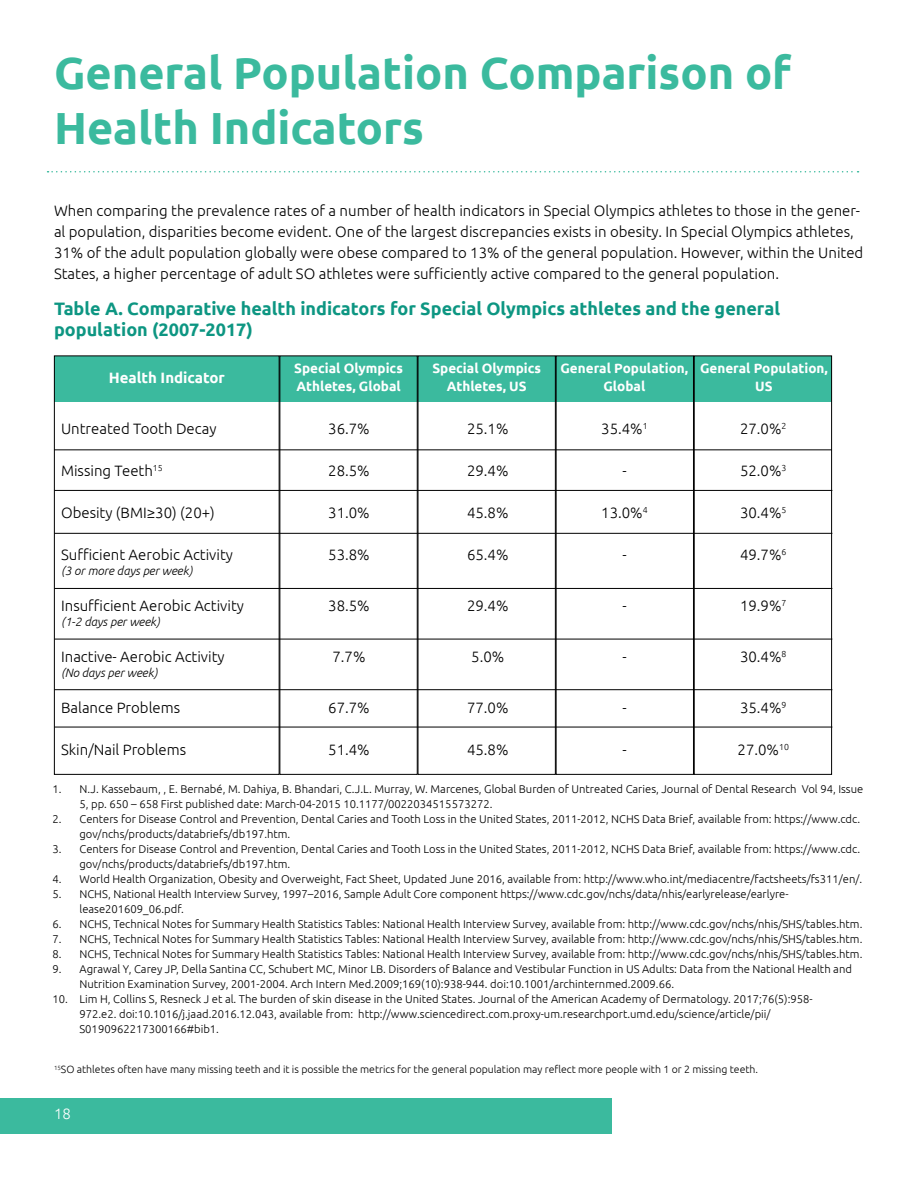
<style>
.page{position:relative;width:918px;height:1188px;background:#fff}
.page>*{position:absolute;margin:0;border:0;box-sizing:border-box;transform-origin:0 0}
.t1{font:700 45px/55.5px "Ubuntu";color:#3bba9e}
.t2{font:700 18px/21.6px "Ubuntu";color:#0d9682}
.t3{font:300 15px/21px "Ubuntu";color:#000}
.t4{font:700 15px "Ubuntu";color:#fff}
.t5{font:300 15px "Ubuntu";color:#fff}
.t6{font:700 13.5px/18px "Ubuntu";color:#fff;text-align:center}
.t7{font:italic 300 12px "Ubuntu";color:#000}
.t8{font:300 11.25px/15px "Ubuntu";color:#000}
.t9{font:300 10.5px "Ubuntu";color:#000}
</style>
<div class="page">
<div style="left:0;top:1098px;width:611px;height:36px;background:#3bba9e"></div>
<svg style="left:48px;top:171px;width:811px;height:1px"></svg>
<div style="left:54px;top:356px;width:778px;height:46px;background:#3bba9e"></div>
<div style="left:54px;top:356px;width:226px;height:419px;border:1px solid #000"></div>
<div style="left:280px;top:356px;width:138px;height:419px;border:1px solid #000"></div>
<div style="left:418px;top:356px;width:138px;height:419px;border:1px solid #000"></div>
<div style="left:556px;top:356px;width:138px;height:419px;border:1px solid #000"></div>
<div style="left:694px;top:356px;width:138px;height:419px;border:1px solid #000"></div>
<hr style="left:54px;top:449px;width:778px;height:1px;background:#000">
<hr style="left:54px;top:490px;width:778px;height:1px;background:#000">
<hr style="left:54px;top:533px;width:778px;height:1px;background:#000">
<hr style="left:54px;top:588px;width:778px;height:1px;background:#000">
<hr style="left:54px;top:639px;width:778px;height:1px;background:#000">
<hr style="left:54px;top:689px;width:778px;height:1px;background:#000">
<hr style="left:54px;top:727px;width:778px;height:1px;background:#000">
<h1 class="t1" style="left:54px;top:44px;width:739px">General Population Comparison of<br>Health Indicators</h1>
<p class="t3" style="left:54px;top:200px;width:811px">When comparing the prevalence rates of a number of health indicators in Special Olympics athletes to those in the gener&shy;al population, disparities become evident. One of the largest discrepancies exists in obesity. In Special Olympics athletes, 31% of the adult population globally were obese compared to 13% of the general population. However, within the United States, a higher percentage of adult SO athletes were sufficiently active compared to the general population.</p>
<h2 class="t2" style="left:54px;top:297px;width:728px">Table A. Comparative health indicators for Special Olympics athletes and the general population (2007-2017)</h2>
<h3 class="t4" style="left:109px;top:369px;width:118px">Health Indicator</h3>
<p class="t6" style="left:294px;top:359px;width:110px;text-align:left">Special Olympics<br>Athletes, Global</p>
<p class="t6" style="left:432px;top:359px;width:110px">Special Olympics<br>Athletes, US</p>
<p class="t6" style="left:560px;top:359px;width:129px">General Population,<br>Global</p>
<p class="t6" style="left:700px;top:359px;width:129px">General Population,<br>US</p>
<h3 class="t3" style="left:61px;top:417px;width:157px">Untreated Tooth Decay</h3>
<h3 class="t3" style="left:61px;top:459px;width:103px">Missing Teeth<sup>15</sup></h3>
<h3 class="t3" style="left:61px;top:501px;width:155px">Obesity (BMI≥30) (20+)</h3>
<h3 class="t3" style="left:61px;top:543px;width:173px">Sufficient Aerobic Activity</h3>
<p class="t7" style="left:61px;top:563px;width:133px">(3 or more days per week)</p>
<h3 class="t3" style="left:61px;top:594px;width:184px">Insufficient Aerobic Activity</h3>
<p class="t7" style="left:61px;top:614px;width:100px">(1-2 days per week)</p>
<h3 class="t3" style="left:61px;top:645px;width:165px">Inactive- Aerobic Activity</h3>
<p class="t7" style="left:61px;top:665px;width:98px">(No days per week)</p>
<h3 class="t3" style="left:61px;top:696px;width:120px">Balance Problems</h3>
<h3 class="t3" style="left:61px;top:738px;width:127px">Skin/Nail Problems</h3>
<h3 class="t3" style="left:740px;top:418px;width:48px">27.0%<sup>2</sup></h3>
<h3 class="t3" style="left:740px;top:460px;width:48px">52.0%<sup>3</sup></h3>
<h3 class="t3" style="left:740px;top:502px;width:48px">30.4%<sup>5</sup></h3>
<h3 class="t3" style="left:740px;top:544px;width:48px">49.7%<sup>6</sup></h3>
<h3 class="t3" style="left:740px;top:595px;width:48px">19.9%<sup>7</sup></h3>
<h3 class="t3" style="left:740px;top:646px;width:48px">30.4%<sup>8</sup></h3>
<h3 class="t3" style="left:740px;top:697px;width:48px">35.4%<sup>9</sup></h3>
<h3 class="t3" style="left:738px;top:739px;width:53px">27.0%<sup>10</sup></h3>
<p class="t8" style="left:80px;top:782px;width:785px;text-indent:-27px">1. N.J. Kassebaum, , E. Bernabé, M. Dahiya, B. Bhandari, C.J.L. Murray, W. Marcenes, Global Burden of Untreated Caries, Journal of Dental Research Vol 94, Issue<br>5, pp. 650 – 658 First published date: March-04-2015 10.1177/0022034515573272.</p>
<p class="t8" style="left:80px;top:812px;width:782px;text-indent:-27px">2. Centers for Disease Control and Prevention, Dental Caries and Tooth Loss in the United States, 2011-2012, NCHS Data Brief, available from: https://www.cdc. gov/nchs/products/databriefs/db197.htm.</p>
<p class="t8" style="left:80px;top:842px;width:782px;text-indent:-27px">3. Centers for Disease Control and Prevention, Dental Caries and Tooth Loss in the United States, 2011-2012, NCHS Data Brief, available from: https://www.cdc. gov/nchs/products/databriefs/db197.htm.</p>
<p class="t8" style="left:52px;top:872px;width:811px">4. World Health Organization, Obesity and Overweight, Fact Sheet, Updated June 2016, available from: http://www.who.int/mediacentre/factsheets/fs311/en/.</p>
<p class="t8" style="left:80px;top:887px;width:711px;text-indent:-27px">5. NCHS, National Health Interview Survey, 1997–2016, Sample Adult Core component https://www.cdc.gov/nchs/data/nhis/earlyrelease/earlyre&shy;lease201609_06.pdf.</p>
<p class="t8" style="left:52px;top:917px;width:811px">6. NCHS, Technical Notes for Summary Health Statistics Tables: National Health Interview Survey, available from: http://www.cdc.gov/nchs/nhis/SHS/tables.htm.</p>
<p class="t8" style="left:52px;top:932px;width:811px">7. NCHS, Technical Notes for Summary Health Statistics Tables: National Health Interview Survey, available from: http://www.cdc.gov/nchs/nhis/SHS/tables.htm.</p>
<p class="t8" style="left:52px;top:947px;width:811px">8. NCHS, Technical Notes for Summary Health Statistics Tables: National Health Interview Survey, available from: http://www.cdc.gov/nchs/nhis/SHS/tables.htm.</p>
<p class="t8" style="left:80px;top:962px;width:774px;text-indent:-27px">9. Agrawal Y, Carey JP, Della Santina CC, Schubert MC, Minor LB. Disorders of Balance and Vestibular Function in US Adults: Data from the National Health and<br>Nutrition Examination Survey, 2001-2004. Arch Intern Med.2009;169(10):938-944. doi:10.1001/archinternmed.2009.66.</p>
<p class="t8" style="left:80px;top:992px;width:735px;text-indent:-27px">10. Lim H, Collins S, Resneck J et al. The burden of skin disease in the United States. Journal of the American Academy of Dermatology. 2017;76(5):958-<br>972.e2. doi:10.1016/j.jaad.2016.12.043, available from: http://www.sciencedirect.com.proxy-um.researchport.umd.edu/science/article/pii/<br>S0190962217300166#bib1.</p>
<p class="t9" style="left:54px;top:1063px;width:706px"><sup>15</sup>SO athletes often have many missing teeth and it is possible the metrics for the general population may reflect more people with 1 or 2 missing teeth.</p>
<h3 class="t3" style="left:467px;top:417px;width:43px">25.1%</h3>
<h3 class="t3" style="left:467px;top:459px;width:43px">29.4%</h3>
<h3 class="t3" style="left:467px;top:501px;width:43px">45.8%</h3>
<h3 class="t3" style="left:467px;top:543px;width:43px">65.4%</h3>
<h3 class="t3" style="left:328px;top:418px;width:43px">36.7%</h3>
<h3 class="t3" style="left:328px;top:460px;width:43px">28.5%</h3>
<h3 class="t3" style="left:328px;top:502px;width:43px">31.0%</h3>
<h3 class="t3" style="left:328px;top:544px;width:43px">53.8%</h3>
<h3 class="t3" style="left:601px;top:418px;width:48px">35.4%<sup>1</sup></h3>
<h3 class="t3" style="left:622px;top:460px;width:6px">-</h3>
<h3 class="t3" style="left:601px;top:502px;width:48px">13.0%<sup>4</sup></h3>
<h3 class="t3" style="left:622px;top:544px;width:6px">-</h3>
<h3 class="t3" style="left:467px;top:594px;width:43px">29.4%</h3>
<h3 class="t3" style="left:328px;top:595px;width:43px">38.5%</h3>
<h3 class="t3" style="left:622px;top:595px;width:6px">-</h3>
<h3 class="t3" style="left:471px;top:645px;width:35px">5.0%</h3>
<h3 class="t3" style="left:332px;top:646px;width:35px">7.7%</h3>
<h3 class="t3" style="left:622px;top:646px;width:6px">-</h3>
<h3 class="t3" style="left:467px;top:696px;width:43px">77.0%</h3>
<h3 class="t3" style="left:467px;top:738px;width:43px">45.8%</h3>
<h3 class="t3" style="left:328px;top:697px;width:43px">67.7%</h3>
<h3 class="t3" style="left:328px;top:739px;width:43px">51.4%</h3>
<h3 class="t3" style="left:622px;top:697px;width:6px">-</h3>
<h3 class="t3" style="left:622px;top:739px;width:6px">-</h3>
<h3 class="t5" style="left:54px;top:1105px;width:18px">18</h3>
</div>
